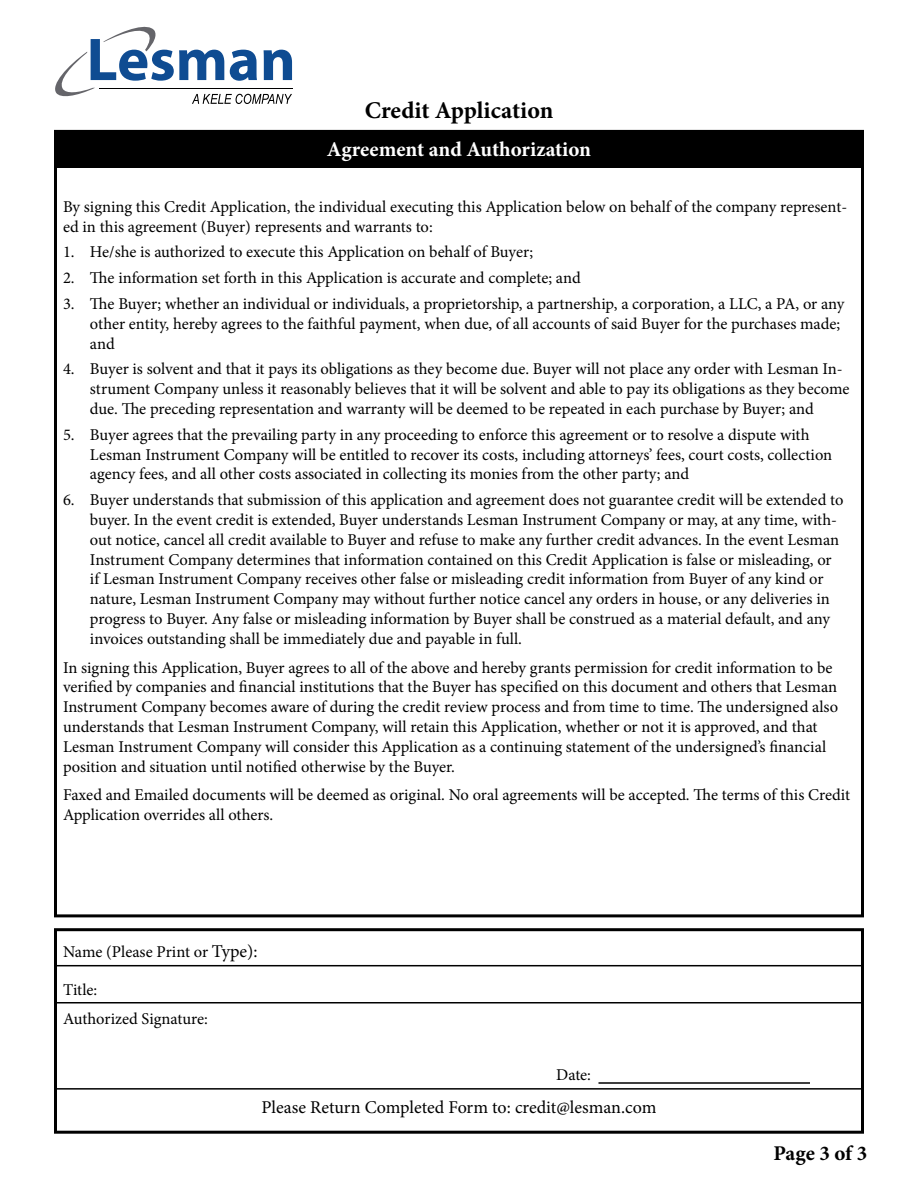
<style>
.page{position:relative;width:918px;height:1188px;background:#fff}
.page>*{position:absolute;margin:0;border:0;box-sizing:border-box;transform-origin:0 0}
.t1{font:700 24px "Minion Pro";letter-spacing:-.005em;color:#000}
.t2{font:700 21px "Minion Pro";letter-spacing:-.005em;color:#fff}
.t3{font:700 21px "Minion Pro";letter-spacing:-.005em;color:#000}
.t4{font:18px "Minion Pro";color:#000}
.t5{font:16.5px/19.8px "Minion Pro";color:#000}
.s1{font-size:18px}
</style>
<div class="page">
<div style="left:54px;top:130px;width:810px;height:37px;background:#000"></div>
<div style="left:54px;top:928px;width:810px;height:206px;border:3px solid #000"></div>
<hr style="left:54px;top:965px;width:810px;height:1px;background:#000">
<hr style="left:54px;top:1002px;width:810px;height:2px;background:#000">
<hr style="left:54px;top:1088px;width:810px;height:2px;background:#000">
<hr style="left:598px;top:1082px;width:212px;height:2px;background:#000">
<svg style="left:55px;top:26px;width:237px;height:78px"></svg>
<hr style="left:99px;top:88px;width:193px;height:1px;background:#000">
<h1 class="t1" style="left:365px;top:93px;width:190px">Credit Application</h1>
<p class="t2" style="left:327px;top:135px;width:266px">Agreement and Authorization</p>
<p class="t5" style="left:63px;top:197px;width:786px">By signing this Credit Application, the individual executing this Application below on behalf of the company represent&shy;ed in this agreement (Buyer) represents and warrants to:</p>
<p class="t5" style="left:63px;top:242px;width:472px">1. He/she is authorized to execute this Application on behalf of Buyer;</p>
<p class="t5" style="left:63px;top:268px;width:519px">2. The information set forth in this Application is accurate and complete; and</p>
<p class="t5" style="left:90px;top:294px;width:756px;text-indent:-27px">3. The Buyer; whether an individual or individuals, a proprietorship, a partnership, a corporation, a LLC, a PA, or any other entity, hereby agrees to the faithful payment, when due, of all accounts of said Buyer for the purchases made; and</p>
<p class="t5" style="left:90px;top:359px;width:761px;text-indent:-27px">4. Buyer is solvent and that it pays its obligations as they become due. Buyer will not place any order with Lesman In&shy;strument Company unless it reasonably believes that it will be solvent and able to pay its obligations as they become due. The preceding representation and warranty will be deemed to be repeated in each purchase by Buyer; and</p>
<p class="t5" style="left:90px;top:425px;width:744px;text-indent:-27px">5. Buyer agrees that the prevailing party in any proceeding to enforce this agreement or to resolve a dispute with<br>Lesman Instrument Company will be entitled to recover its costs, including attorneys’ fees, court costs, collection agency fees, and all other costs associated in collecting its monies from the other party; and</p>
<p class="t5" style="left:90px;top:490px;width:755px;text-indent:-27px">6. Buyer understands that submission of this application and agreement does not guarantee credit will be extended to buyer. In the event credit is extended, Buyer understands Lesman Instrument Company or may, at any time, with&shy;out notice, cancel all credit available to Buyer and refuse to make any further credit advances. In the event Lesman Instrument Company determines that information contained on this Credit Application is false or misleading, or if Lesman Instrument Company receives other false or misleading credit information from Buyer of any kind or nature, Lesman Instrument Company may without further notice cancel any orders in house, or any deliveries in progress to Buyer. Any false or misleading information by Buyer shall be construed as a material default, and any invoices outstanding shall be immediately due and payable in full.</p>
<p class="t5" style="left:63px;top:658px;width:777px">In signing this Application, Buyer agrees to all of the above and hereby grants permission for credit information to be verified by companies and financial institutions that the Buyer has specified on this document and others that Lesman Instrument Company becomes aware of during the credit review process and from time to time. The undersigned also understands that Lesman Instrument Company, will retain this Application, whether or not it is approved, and that Lesman Instrument Company will consider this Application as a continuing statement of the undersigned’s financial position and situation until notified otherwise by the Buyer.</p>
<p class="t5" style="left:63px;top:785px;width:789px">Faxed and Emailed documents will be deemed as original. No oral agreements will be accepted. The terms of this Credit<br>Application overrides all others.</p>
<p class="t5" style="left:63px;top:942px;width:196px">Name (Please Print or <span class="s1">Type):</span></p>
<p class="t5" style="left:63px;top:980px;width:36px">Title:</p>
<p class="t5" style="left:63px;top:1009px;width:146px">Authorized Signature:</p>
<p class="t5" style="left:556px;top:1065px;width:36px">Date:</p>
<p class="t4" style="left:262px;top:1095px;width:396px">Please Return Completed Form to: credit@lesman.com</p>
<p class="t3" style="left:773px;top:1138px;width:95px">Page 3 of 3</p>
</div>
